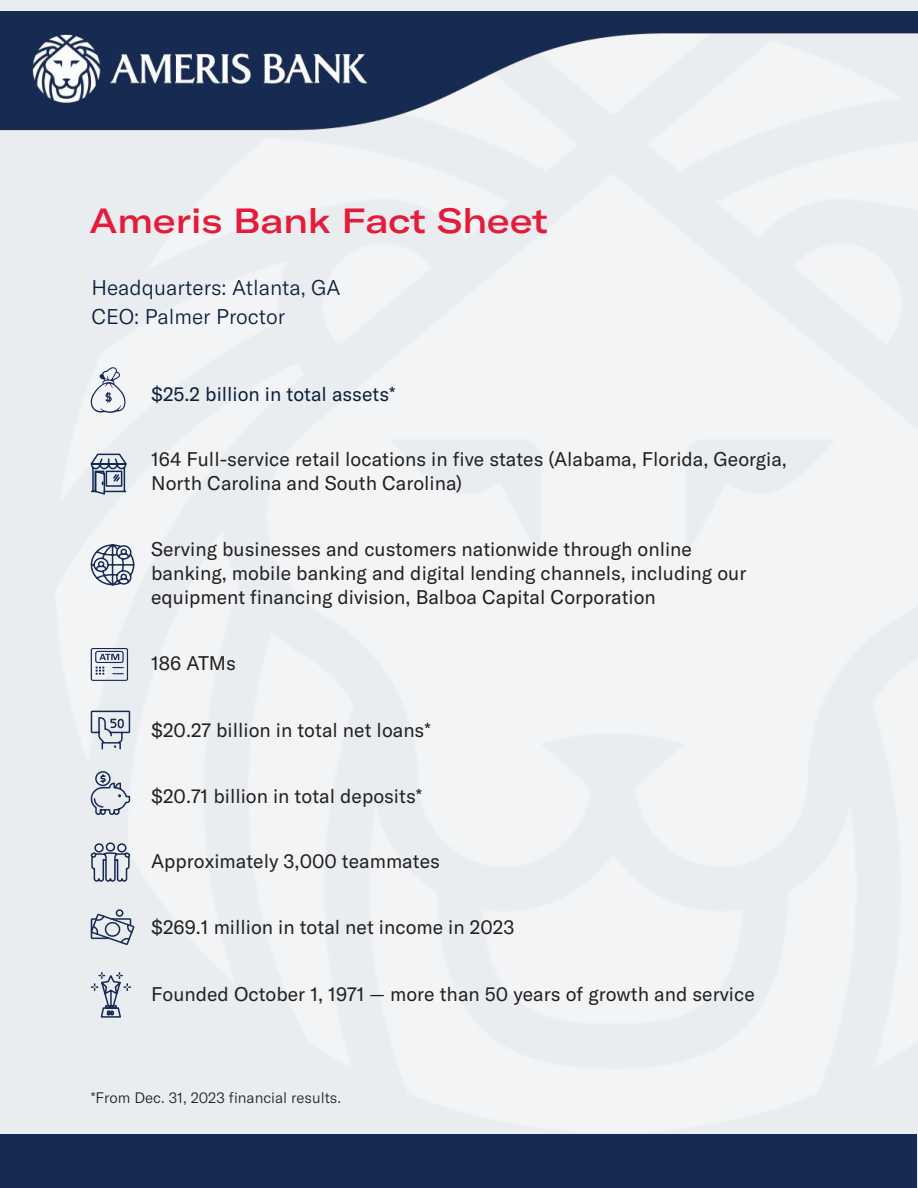
<style>
.page{position:relative;width:918px;height:1188px;background:#f2f4f6}
.page>*{position:absolute;margin:0;border:0;box-sizing:border-box;transform-origin:0 0}
.t1{font:500 expanded 34.5px "GT America";color:#e41c39}
.t2{font:300 21px "GT America";color:#0b1f3d}
.t3{font:19.5px/24px "GT America";color:#231f20}
.t4{font:19.5px "GT America";color:#0b1f3d}
.t5{font:300 15px "GT America";color:#231f20}
.t6{font:500 5.85px "Franklin Gothic";color:#182757}
</style>
<div class="page">
<img style="left:1px;top:11px;width:917px;height:120px">
<div style="left:1px;top:1134px;width:916px;height:53px;background:#172b52"></div>
<svg style="left:90px;top:453px;width:37px;height:42px"></svg>
<svg style="left:90px;top:544px;width:45px;height:42px"></svg>
<svg style="left:90px;top:710px;width:41px;height:38px"></svg>
<svg style="left:90px;top:771px;width:41px;height:44px"></svg>
<svg style="left:90px;top:842px;width:41px;height:40px"></svg>
<svg style="left:91px;top:909px;width:43px;height:36px"></svg>
<svg style="left:91px;top:367px;width:35px;height:46px"></svg>
<svg style="left:91px;top:648px;width:37px;height:33px"></svg>
<svg style="left:90px;top:972px;width:41px;height:46px"></svg>
<p class="t1" style="left:90px;top:200px;width:460px">Ameris Bank Fact Sheet</p>
<p class="t2" style="left:91px;top:276px;width:251px">Headquarters: Atlanta, GA</p>
<p class="t2" style="left:91px;top:304px;width:195px">CEO: Palmer Proctor</p>
<p class="t4" style="left:151px;top:383px;width:246px">$25.2 billion in total assets*</p>
<p class="t3" style="left:151px;top:447px;width:637px">164 Full-service retail locations in five states (Alabama, Florida, Georgia,<br>North Carolina and South Carolina)</p>
<p class="t3" style="left:151px;top:537px;width:597px">Serving businesses and customers nationwide through online banking, mobile banking and digital lending channels, including our equipment financing division, Balboa Capital Corporation</p>
<p class="t3" style="left:151px;top:651px;width:86px">186 ATMs</p>
<p class="t3" style="left:151px;top:718px;width:281px">$20.27 billion in total net loans*</p>
<p class="t3" style="left:151px;top:784px;width:272px">$20.71 billion in total deposits*</p>
<p class="t3" style="left:151px;top:849px;width:290px">Approximately 3,000 teammates</p>
<p class="t3" style="left:151px;top:915px;width:365px">$269.1 million in total net income in 2023</p>
<p class="t6" style="left:107px;top:1009px;width:8px">50</p>
<p class="t3" style="left:151px;top:982px;width:605px">Founded October 1, 1971 — more than 50 years of growth and service</p>
<p class="t5" style="left:91px;top:1089px;width:252px">*From Dec. 31, 2023 financial results.</p>
</div>
